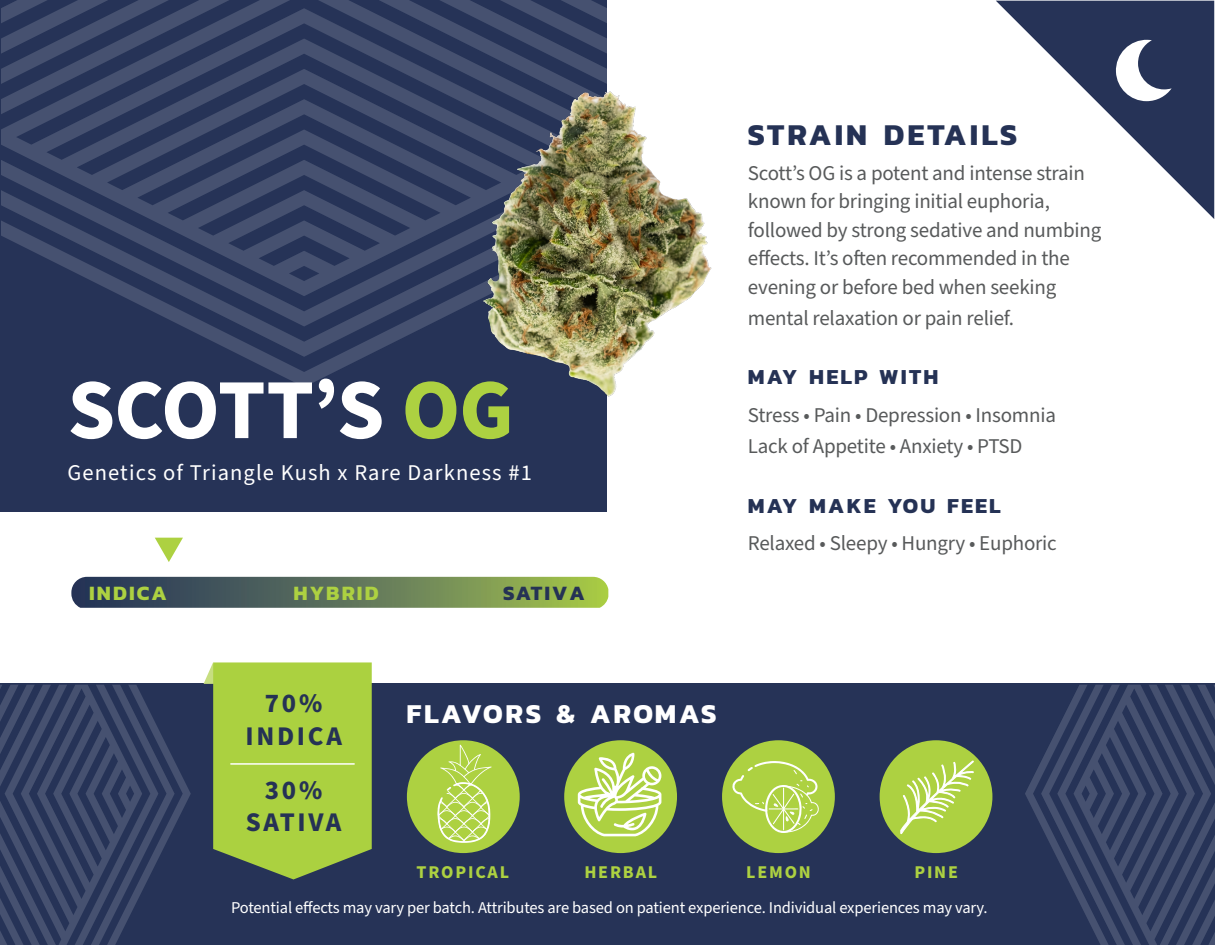
<style>
.page{position:relative;width:1215px;height:945px;background:#fff}
.page>*{position:absolute;margin:0;border:0;box-sizing:border-box;transform-origin:0 0}
.Genetics_of{font:700 85.5px "Source Sans Pro";letter-spacing:-.015em;color:#fff}
.Details__Attributes{font:700 30.75px "Kanit";letter-spacing:.1em;color:#253255}
.t1{font:700 27.75px "Kanit";letter-spacing:.085em;color:#fff}
.Percentage__blue{font:700 27px "Source Sans Pro";letter-spacing:.1em;color:#253255}
.Genetics_of-2{font:22.5px "Source Sans Pro";letter-spacing:.05em;color:#fff}
.May_Help_Make_you_Fe{font:700 21.75px "Kanit";letter-spacing:.1em;color:#253255}
.Info_Copy{font:21px/28.5px "Source Sans Pro";letter-spacing:-.01em;color:#585a5b}
.t2{font:700 20.7px "Kanit";letter-spacing:.1em;color:#add141}
.t3{font:700 20.7px "Kanit";letter-spacing:.1em;color:#253255}
.Flavors__green{font:700 18px "Source Sans Pro";letter-spacing:.1em;color:#add141}
.t4{font:16.5px "Source Sans Pro";letter-spacing:-.01em;color:#fff}
.s1{color:#add141}
</style>
<div class="page">
<div style="left:0;top:684px;width:1215px;height:261px;background:#263357"></div>
<div style="left:0;top:0;width:607px;height:512px;background:#263357"></div>
<svg style="left:204px;top:662px;width:168px;height:217px;background:#9cbf43"></svg>
<hr style="left:230px;top:763px;width:125px;height:2px;background:#fff">
<svg style="left:245px;top:357px;width:119px;height:30px"></svg>
<svg style="left:123px;top:296px;width:294px;height:61px"></svg>
<svg style="left:1px;top:114px;width:416px;height:182px"></svg>
<svg style="left:1px;top:0;width:606px;height:114px"></svg>
<svg style="left:0;top:685px;width:191px;height:260px"></svg>
<svg style="left:1025px;top:685px;width:190px;height:260px"></svg>
<svg style="left:71px;top:577px;width:537px;height:31px;background:#627859"></svg>
<svg style="left:996px;top:1px;width:218px;height:218px"></svg>
<svg style="left:1115px;top:39px;width:57px;height:62px"></svg>
<svg style="left:155px;top:538px;width:28px;height:24px"></svg>
<div style="left:564px;top:740px;width:113px;height:113px;background:#add141;border-radius:50%"></div>
<svg style="left:578px;top:753px;width:83px;height:83px"></svg>
<div style="left:722px;top:740px;width:113px;height:113px;background:#add141;border-radius:50%"></div>
<svg style="left:731px;top:761px;width:88px;height:72px"></svg>
<div style="left:880px;top:740px;width:112px;height:113px;background:#add141;border-radius:50%"></div>
<svg style="left:900px;top:760px;width:74px;height:75px"></svg>
<img style="left:417px;top:46px;width:295px;height:351px">
<div style="left:407px;top:740px;width:113px;height:113px;background:#add141;border-radius:50%"></div>
<svg style="left:437px;top:745px;width:55px;height:98px"></svg>
<p class="Genetics_of" style="left:68px;top:352px;width:448px">SCOTT’S <span class="s1">OG</span></p>
<p class="Genetics_of-2" style="left:68px;top:458px;width:466px">Genetics of Triangle Kush x Rare Darkness #1</p>
<p class="t2" style="left:89px;top:577px;width:79px">INDICA</p>
<p class="t2" style="left:293px;top:577px;width:87px">HYBRID</p>
<p class="t3" style="left:503px;top:577px;width:83px">SATIVA</p>
<p class="Details__Attributes" style="left:748px;top:110px;width:271px">STRAIN DETAILS</p>
<p class="Info_Copy" style="left:748px;top:159px;width:355px">Scott’s OG is a potent and intense strain known for bringing initial euphoria, followed by strong sedative and numbing effects. It’s often recommended in the evening or before bed when seeking</p>
<p class="Info_Copy" style="left:748px;top:304px;width:268px">mental relaxation or pain relief.</p>
<p class="May_Help_Make_you_Fe" style="left:748px;top:360px;width:192px">MAY HELP WITH</p>
<p class="Info_Copy" style="left:748px;top:400px;width:310px;line-height:30.8px">Stress • Pain • Depression • Insomnia<br>Lack of Appetite • Anxiety • PTSD</p>
<p class="May_Help_Make_you_Fe" style="left:748px;top:488px;width:254px">MAY MAKE YOU FEEL</p>
<p class="Info_Copy" style="left:748px;top:529px;width:310px">Relaxed • Sleepy • Hungry • Euphoric</p>
<p class="Percentage__blue" style="left:265px;top:684px;width:59px">70%</p>
<p class="Percentage__blue" style="left:245px;top:718px;width:98px">INDICA</p>
<p class="Percentage__blue" style="left:265px;top:771px;width:59px">30%</p>
<p class="Percentage__blue" style="left:246px;top:804px;width:97px">SATIVA</p>
<h3 class="t1" style="left:407px;top:692px;width:312px">FLAVORS &amp; AROMAS</h3>
<p class="Flavors__green" style="left:417px;top:859px;width:94px">TROPICAL</p>
<p class="Flavors__green" style="left:584px;top:859px;width:74px">HERBAL</p>
<p class="Flavors__green" style="left:746px;top:859px;width:66px">LEMON</p>
<p class="Flavors__green" style="left:914px;top:859px;width:45px">PINE</p>
<p class="t4" style="left:231px;top:896px;width:758px">Potential effects may vary per batch. Attributes are based on patient experience. Individual experiences may vary.</p>
</div>
